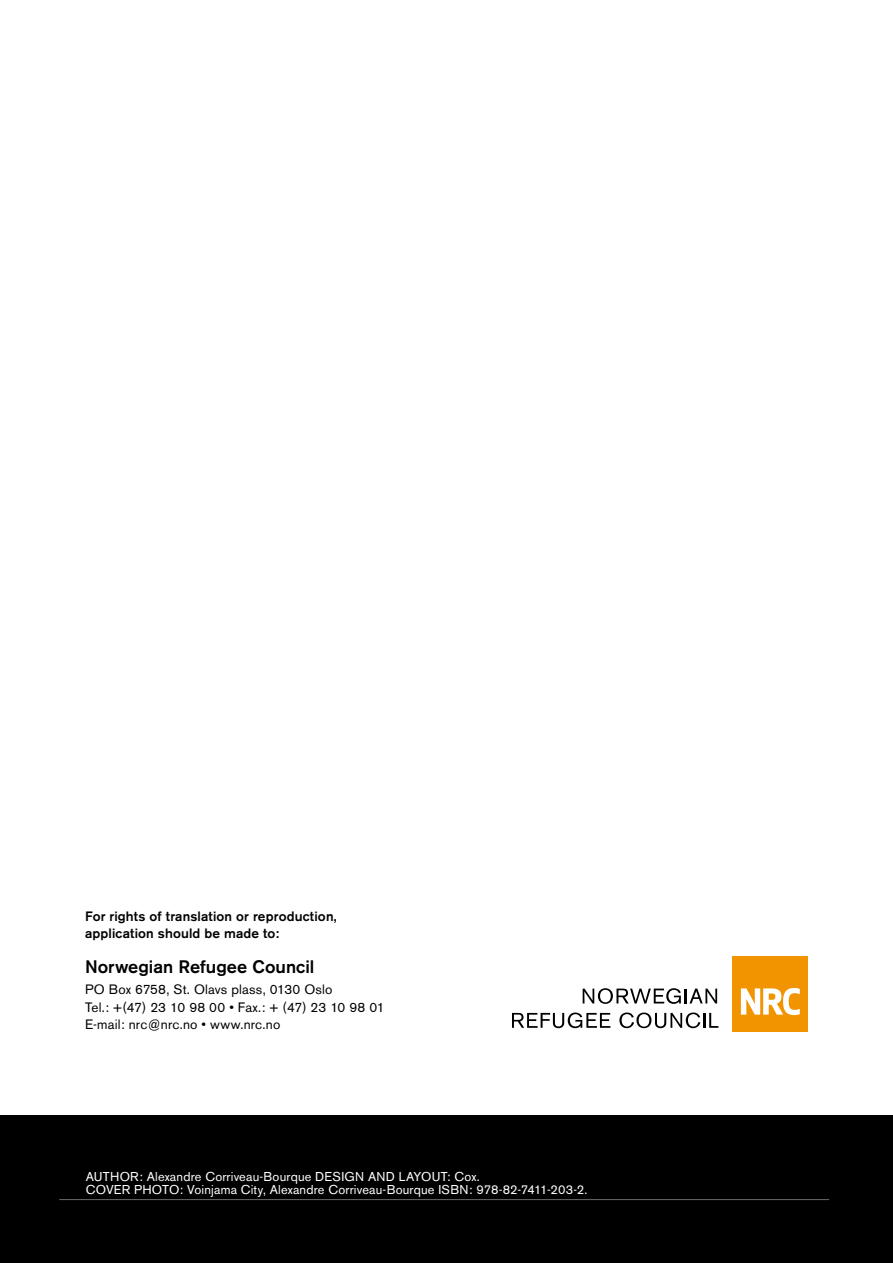
<style>
.page{position:relative;width:893px;height:1263px;background:#fff}
.page>*{position:absolute;margin:0;border:0;box-sizing:border-box;transform-origin:0 0}
.t1{font:500 18px "Akzidenz Grotesk BE";color:#000}
.t2{font:13.5px/17.2px "Akzidenz Grotesk BE";letter-spacing:.01em;color:#000}
.t3{font:500 13.5px/17.2px "Akzidenz Grotesk BE";letter-spacing:.01em;color:#000}
.t4{font:12.75px "Akzidenz Grotesk BE";letter-spacing:.015em;color:#fff}
</style>
<div class="page">
<div style="left:0;top:1115px;width:893px;height:148px;background:#000"></div>
<hr style="left:59px;top:1199px;width:770px;height:1px;background:#68676c">
<div style="left:733px;top:956px;width:75px;height:75px;background:#f29300"></div>
<svg style="left:741px;top:988px;width:59px;height:27px"></svg>
<svg style="left:583px;top:988px;width:134px;height:16px"></svg>
<svg style="left:512px;top:1012px;width:98px;height:16px"></svg>
<svg style="left:619px;top:1012px;width:99px;height:16px"></svg>
<p class="t3" style="left:85px;top:908px;width:253px">For rights of translation or reproduction, application should be made to:</p>
<h1 class="t1" style="left:85px;top:955px;width:231px">Norwegian Refugee Council</h1>
<p class="t2" style="left:85px;top:981px;width:301px">PO Box 6758, St. Olavs plass, 0130 Oslo<br>Tel.: +(47) 23 10 98 00 • Fax.: + (47) 23 10 98 01<br>E-mail: nrc@nrc.no • www.nrc.no</p>
<p class="t4" style="left:86px;top:1168px;width:18px">Author</p>
<p class="t4" style="left:139px;top:1168px;width:194px">: Alexandre Corriveau-Bourque Design</p>
<p class="t4" style="left:368px;top:1168px;width:10px">and</p>
<p class="t4" style="left:399px;top:1168px;width:17px">Layout</p>
<p class="t4" style="left:447px;top:1168px;width:34px">: Cox.</p>
<p class="t4" style="left:86px;top:1182px;width:10px">cover</p>
<p class="t4" style="left:134px;top:1182px;width:10px">photo</p>
<p class="t4" style="left:180px;top:1182px;width:409px">: Voinjama City, Alexandre Corriveau-Bourque ISBN: 978-82-7411-203-2.</p>
</div>
